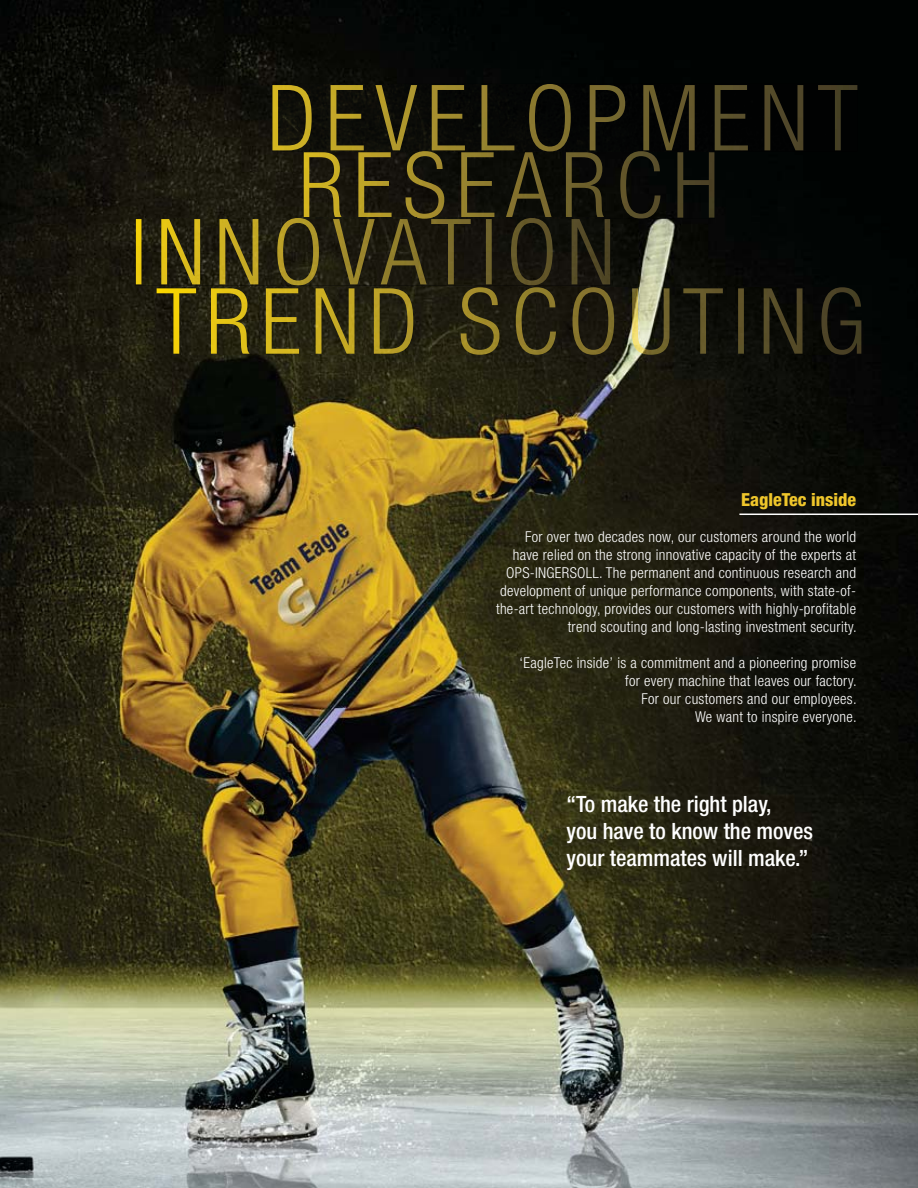
<style>
.page{position:relative;width:918px;height:1188px;background:#fff}
.page>*{position:absolute;margin:0;border:0;box-sizing:border-box;transform-origin:0 0}
.t1{font:500 condensed 22.5px/27px "Helvetica Neue LT Std";color:#fff}
.t2{font:800 condensed 18px "Helvetica Neue LT Std";color:#efc62b}
.t3{font:300 condensed 15px/18px "Helvetica Neue LT Std";letter-spacing:.02em;color:#fff;text-align:right}
</style>
<div class="page">
<img style="left:0;top:0;width:918px;height:1188px">
<hr style="left:739px;top:514px;width:179px;height:1px;background:#fff">
<img style="left:272px;top:84px;width:586px;height:67px">
<img style="left:303px;top:151px;width:412px;height:68px">
<img style="left:420px;top:151px;width:226px;height:1px">
<img style="left:136px;top:218px;width:474px;height:67px">
<img style="left:538px;top:218px;width:72px;height:1px">
<img style="left:303px;top:218px;width:235px;height:1px">
<img style="left:157px;top:287px;width:704px;height:68px">
<p class="t2" style="left:741px;top:493px;width:117px">EagleTec inside</p>
<p class="t3" style="left:496px;top:529px;width:362px">For over two decades now, our customers around the world have relied on the strong innovative capacity of the experts at OPS-INGERSOLL. The permanent and continuous research and development of unique performance components, with state-of&shy;the-art technology, provides our customers with highly-profitable trend scouting and long-lasting investment security.</p>
<p class="t3" style="left:520px;top:655px;width:339px">‘EagleTec inside’ is a commitment and a pioneering promise for every machine that leaves our factory.<br>For our customers and our employees.<br>We want to inspire everyone.</p>
<h1 class="t1" style="left:567px;top:792px;width:248px">“To make the right play,<br>you have to know the moves your teammates will make.”</h1>
</div>
